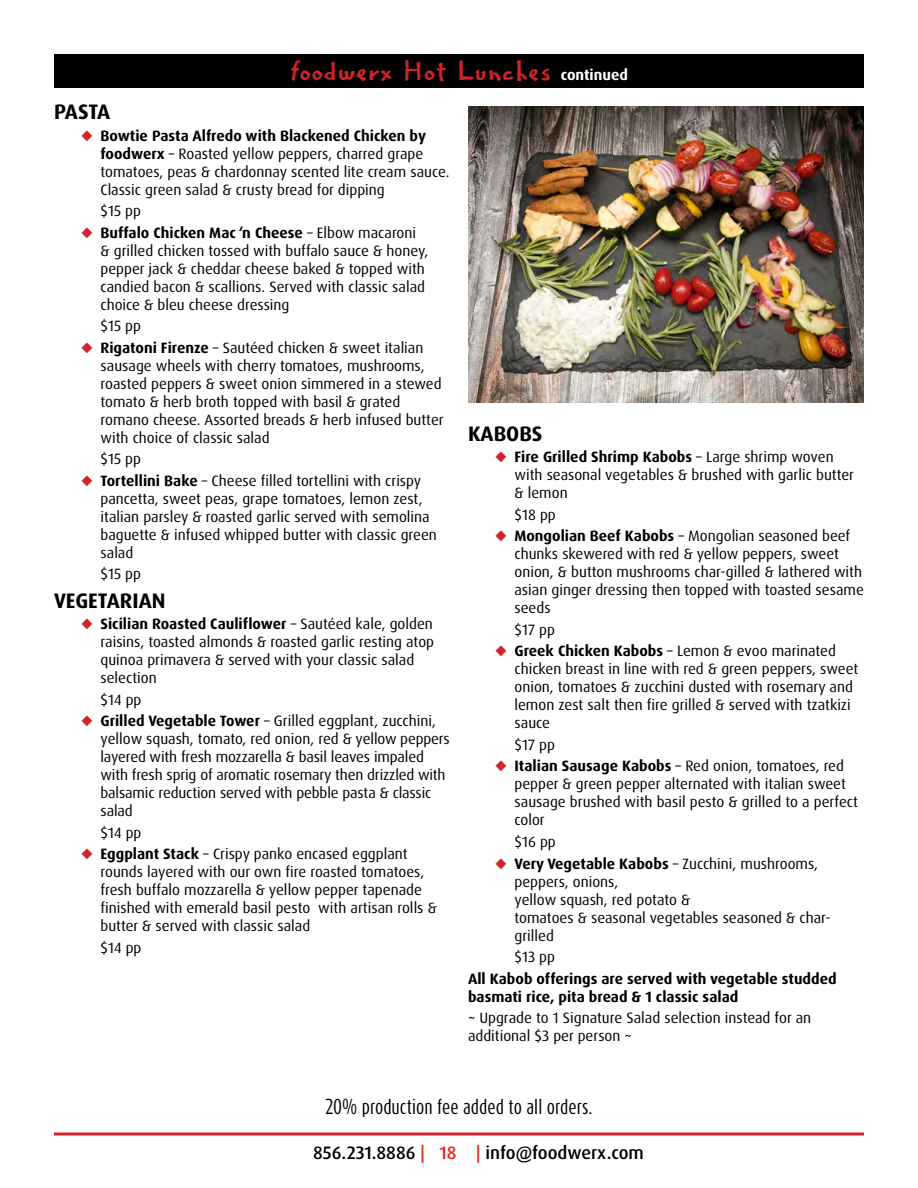
<style>
.page{position:relative;width:918px;height:1188px;background:#fff}
.page>*{position:absolute;margin:0;border:0;box-sizing:border-box;transform-origin:0 0}
.t1{font:30px "Regular Joe";color:#d2232a}
.t2{font:700 21px "Dax Pro";color:#000}
.t3{font:500 18px "Dax Pro";color:#000}
.t4{font:18px "Dax Compact Pro";color:#000}
.t5{font:15px/18px "Dax Pro";color:#000}
.t6{font:700 15px/18px "Dax Pro";color:#000}
.s1{font-family:"Dax Pro";font-weight:700;font-size:15px;color:#fff}
.s2{color:#d2232a}
.s3{font-weight:700}
.s4{color:#e1251b}
</style>
<div class="page">
<svg style="left:54px;top:1132px;width:810px;height:4px"></svg>
<div style="left:54px;top:54px;width:810px;height:33px;background:#000"></div>
<img style="left:468px;top:106px;width:396px;height:297px">
<h1 class="t1" style="left:290px;top:52px;width:340px">foodwerx Hot Lunches <span class="s1">continued</span></h1>
<h2 class="t2" style="left:54px;top:98px;width:58px">PASTA</h2>
<p class="t5" style="left:100px;top:126px;width:351px;text-indent:-20px"><span class="s2">◆</span> <span class="s3">Bowtie Pasta Alfredo with Blackened Chicken by foodwerx</span> – Roasted yellow peppers, charred grape tomatoes, peas &amp; chardonnay scented lite cream sauce.<br>Classic green salad &amp; crusty bread for dipping</p>
<p class="t5" style="left:100px;top:202px;width:42px">$15 pp</p>
<p class="t5" style="left:100px;top:223px;width:329px;text-indent:-20px"><span class="s2">◆</span> <span class="s3">Buffalo Chicken Mac ‘n Cheese</span> – Elbow macaroni &amp; grilled chicken tossed with buffalo sauce &amp; honey, pepper jack &amp; cheddar cheese baked &amp; topped with candied bacon &amp; scallions. Served with classic salad choice &amp; bleu cheese dressing</p>
<p class="t5" style="left:100px;top:317px;width:42px">$15 pp</p>
<p class="t5" style="left:100px;top:338px;width:345px;text-indent:-20px"><span class="s2">◆</span> <span class="s3">Rigatoni Firenze</span> – Sautéed chicken &amp; sweet italian sausage wheels with cherry tomatoes, mushrooms, roasted peppers &amp; sweet onion simmered in a stewed tomato &amp; herb broth topped with basil &amp; grated romano cheese. Assorted breads &amp; herb infused butter with choice of classic salad</p>
<p class="t5" style="left:100px;top:450px;width:42px">$15 pp</p>
<p class="t5" style="left:100px;top:472px;width:338px;text-indent:-20px"><span class="s2">◆</span> <span class="s3">Tortellini Bake</span> – Cheese filled tortellini with crispy pancetta, sweet peas, grape tomatoes, lemon zest, italian parsley &amp; roasted garlic served with semolina baguette &amp; infused whipped butter with classic green salad</p>
<p class="t5" style="left:100px;top:565px;width:42px">$15 pp</p>
<h2 class="t2" style="left:54px;top:587px;width:113px">VEGETARIAN</h2>
<p class="t5" style="left:100px;top:615px;width:335px;text-indent:-20px"><span class="s2">◆</span> <span class="s3">Sicilian Roasted Cauliflower</span> – Sautéed kale, golden raisins, toasted almonds &amp; roasted garlic resting atop quinoa primavera &amp; served with your classic salad selection</p>
<p class="t5" style="left:100px;top:691px;width:42px">$14 pp</p>
<p class="t5" style="left:100px;top:712px;width:351px;text-indent:-20px"><span class="s2">◆</span> <span class="s3">Grilled Vegetable Tower</span> – Grilled eggplant, zucchini, yellow squash, tomato, red onion, red &amp; yellow peppers layered with fresh mozzarella &amp; basil leaves impaled with fresh sprig of aromatic rosemary then drizzled with balsamic reduction served with pebble pasta &amp; classic salad</p>
<p class="t5" style="left:100px;top:824px;width:42px">$14 pp</p>
<p class="t5" style="left:100px;top:845px;width:338px;text-indent:-20px"><span class="s2">◆</span> <span class="s3">Eggplant Stack</span> – Crispy panko encased eggplant rounds layered with our own fire roasted tomatoes, fresh buffalo mozzarella &amp; yellow pepper tapenade finished with emerald basil pesto with artisan rolls &amp; butter &amp; served with classic salad</p>
<p class="t5" style="left:100px;top:939px;width:42px">$14 pp</p>
<h2 class="t2" style="left:468px;top:420px;width:76px">KABOBS</h2>
<p class="t5" style="left:515px;top:448px;width:341px;text-indent:-20px"><span class="s2">◆</span> <span class="s3">Fire Grilled Shrimp Kabobs</span> – Large shrimp woven with seasonal vegetables &amp; brushed with garlic butter &amp; lemon</p>
<p class="t5" style="left:515px;top:506px;width:43px">$18 pp</p>
<p class="t5" style="left:515px;top:527px;width:351px;text-indent:-20px"><span class="s2">◆</span> <span class="s3">Mongolian Beef Kabobs</span> – Mongolian seasoned beef chunks skewered with red &amp; yellow peppers, sweet onion, &amp; button mushrooms char-gilled &amp; lathered with asian ginger dressing then topped with toasted sesame seeds</p>
<p class="t5" style="left:515px;top:621px;width:42px">$17 pp</p>
<p class="t5" style="left:515px;top:642px;width:345px;text-indent:-20px"><span class="s2">◆</span> <span class="s3">Greek Chicken Kabobs</span> – Lemon &amp; evoo marinated chicken breast in line with red &amp; green peppers, sweet onion, tomatoes &amp; zucchini dusted with rosemary and lemon zest salt then fire grilled &amp; served with tzatkizi sauce</p>
<p class="t5" style="left:515px;top:736px;width:42px">$17 pp</p>
<p class="t5" style="left:515px;top:757px;width:345px;text-indent:-20px"><span class="s2">◆</span> <span class="s3">Italian Sausage Kabobs</span> – Red onion, tomatoes, red pepper &amp; green pepper alternated with italian sweet sausage brushed with basil pesto &amp; grilled to a perfect color</p>
<p class="t5" style="left:515px;top:833px;width:43px">$16 pp</p>
<p class="t5" style="left:515px;top:854px;width:318px;text-indent:-20px"><span class="s2">◆</span> <span class="s3">Very Vegetable Kabobs</span> – Zucchini, mushrooms, peppers, onions,<br>yellow squash, red potato &amp;<br>tomatoes &amp; seasonal vegetables seasoned &amp; char&shy;grilled</p>
<p class="t5" style="left:515px;top:948px;width:42px">$13 pp</p>
<p class="t6" style="left:468px;top:969px;width:370px">All Kabob offerings are served with vegetable studded basmati rice, pita bread &amp; 1 classic salad</p>
<p class="t5" style="left:468px;top:1009px;width:345px">~ Upgrade to 1 Signature Salad selection instead for an additional $3 per person ~</p>
<p class="t4" style="left:325px;top:1095px;width:269px">20% production fee added to all orders.</p>
<p class="t3" style="left:313px;top:1141px;width:332px">856.231.8886 <span class="s4">| 18 |</span> info@foodwerx.com</p>
</div>
